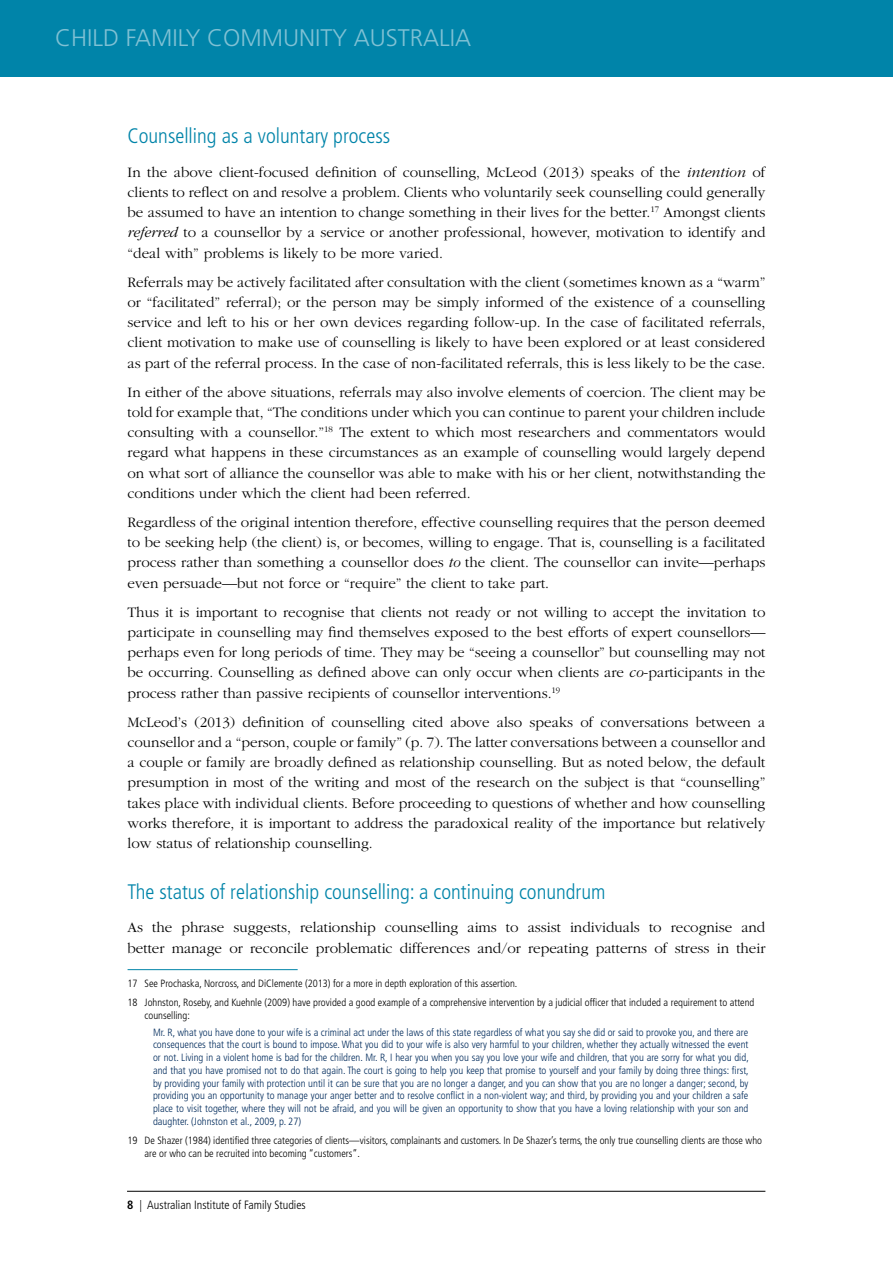
<style>
.page{position:relative;width:893px;height:1263px;background:#fff}
.page>*{position:absolute;margin:0;border:0;box-sizing:border-box;transform-origin:0 0}
.t1{font:300 24px "Frutiger LT";color:#80c1d4}
.Heading_2{font:300 condensed 21px "Frutiger LT";color:#0084a9}
.Body_Text{font:300 15px/20.2px "Garamond";color:#000;text-align:justify}
.t2{font:300 condensed 12px "Frutiger LT";color:#000}
.Footnote_quote{font:300 condensed 10.5px/12.8px "Frutiger LT";color:#002b5c;text-align:justify}
.Footnote{font:300 condensed 10.5px/12.8px "Frutiger LT";color:#000}
.s1{font-family:"ITC Garamond Std";font-style:italic}
.s2{font-weight:700}
</style>
<div class="page">
<div style="left:0;top:0;width:893px;height:77px;background:#0084a9"></div>
<hr style="left:127px;top:1191px;width:638px;height:1px;background:#000">
<hr style="left:128px;top:969px;width:170px;height:1px;background:#0084a9">
<h1 class="t1" style="left:55px;top:24px;width:418px">CHILD FAMILY COMMUNITY AUSTRALIA</h1>
<h3 class="Heading_2" style="left:128px;top:124px;width:264px">Counselling as a voluntary process</h3>
<p class="Body_Text" style="left:128px;top:162px;width:639px">In the above client-focused definition of counselling, McLeod (2013) speaks of the <span class="s1">intention</span> of clients to reflect on and resolve a problem. Clients who voluntarily seek counselling could generally be assumed to have an intention to change something in their lives for the better.<sup>17</sup> Amongst clients <span class="s1">referred</span> to a counsellor by a service or another professional, however, motivation to identify and “deal with” problems is likely to be more varied.</p>
<p class="Body_Text" style="left:128px;top:272px;width:639px">Referrals may be actively facilitated after consultation with the client (sometimes known as a “warm” or “facilitated” referral); or the person may be simply informed of the existence of a counselling service and left to his or her own devices regarding follow-up. In the case of facilitated referrals, client motivation to make use of counselling is likely to have been explored or at least considered as part of the referral process. In the case of non-facilitated referrals, this is less likely to be the case.</p>
<p class="Body_Text" style="left:128px;top:382px;width:639px">In either of the above situations, referrals may also involve elements of coercion. The client may be told for example that, “The conditions under which you can continue to parent your children include consulting with a counsellor.”<sup>18</sup> The extent to which most researchers and commentators would regard what happens in these circumstances as an example of counselling would largely depend on what sort of alliance the counsellor was able to make with his or her client, notwithstanding the conditions under which the client had been referred.</p>
<p class="Body_Text" style="left:128px;top:512px;width:639px">Regardless of the original intention therefore, effective counselling requires that the person deemed to be seeking help (the client) is, or becomes, willing to engage. That is, counselling is a facilitated process rather than something a counsellor does <span class="s1">to</span> the client. The counsellor can invite—perhaps even persuade—but not force or “require” the client to take part.</p>
<p class="Body_Text" style="left:128px;top:602px;width:639px">Thus it is important to recognise that clients not ready or not willing to accept the invitation to participate in counselling may find themselves exposed to the best efforts of expert counsellors— perhaps even for long periods of time. They may be “seeing a counsellor” but counselling may not be occurring. Counselling as defined above can only occur when clients are <span class="s1">co</span>-participants in the process rather than passive recipients of counsellor interventions.<sup>19</sup></p>
<p class="Body_Text" style="left:128px;top:712px;width:639px">McLeod’s (2013) definition of counselling cited above also speaks of conversations between a counsellor and a “person, couple or family” (p. 7). The latter conversations between a counsellor and a couple or family are broadly defined as relationship counselling. But as noted below, the default presumption in most of the writing and most of the research on the subject is that “counselling” takes place with individual clients. Before proceeding to questions of whether and how counselling works therefore, it is important to address the paradoxical reality of the importance but relatively low status of relationship counselling.</p>
<h3 class="Heading_2" style="left:128px;top:880px;width:479px">The status of relationship counselling: a continuing conundrum</h3>
<p class="Body_Text" style="left:128px;top:918px;width:639px">As the phrase suggests, relationship counselling aims to assist individuals to recognise and better manage or reconcile problematic differences and/or repeating patterns of stress in their</p>
<p class="Footnote" style="left:128px;top:977px;width:391px">17 See Prochaska, Norcross, and DiClemente (2013) for a more in depth exploration of this assertion.</p>
<p class="Footnote" style="left:145px;top:996px;width:611px;text-indent:-17px">18 Johnston, Roseby, and Kuehnle (2009) have provided a good example of a comprehensive intervention by a judicial officer that included a requirement to attend counselling:</p>
<p class="Footnote_quote" style="left:153px;top:1026px;width:597px">Mr. R, what you have done to your wife is a criminal act under the laws of this state regardless of what you say she did or said to provoke you, and there are consequences that the court is bound to impose. What you did to your wife is also very harmful to your children, whether they actually witnessed the event or not. Living in a violent home is bad for the children. Mr. R, I hear you when you say you love your wife and children, that you are sorry for what you did, and that you have promised not to do that again. The court is going to help you keep that promise to yourself and your family by doing three things: first, by providing your family with protection until it can be sure that you are no longer a danger, and you can show that you are no longer a danger; second, by providing you an opportunity to manage your anger better and to resolve conflict in a non-violent way; and third, by providing you and your children a safe place to visit together, where they will not be afraid, and you will be given an opportunity to show that you have a loving relationship with your son and daughter. (Johnston et al., 2009, p. 27)</p>
<p class="Footnote" style="left:145px;top:1134px;width:619px;text-indent:-17px">19 De Shazer (1984) identified three categories of clients—visitors, complainants and customers. In De Shazer’s terms, the only true counselling clients are those who are or who can be recruited into becoming “customers”.</p>
<p class="t2" style="left:127px;top:1198px;width:180px"><span class="s2">8</span> | Australian Institute of Family Studies</p>
</div>
